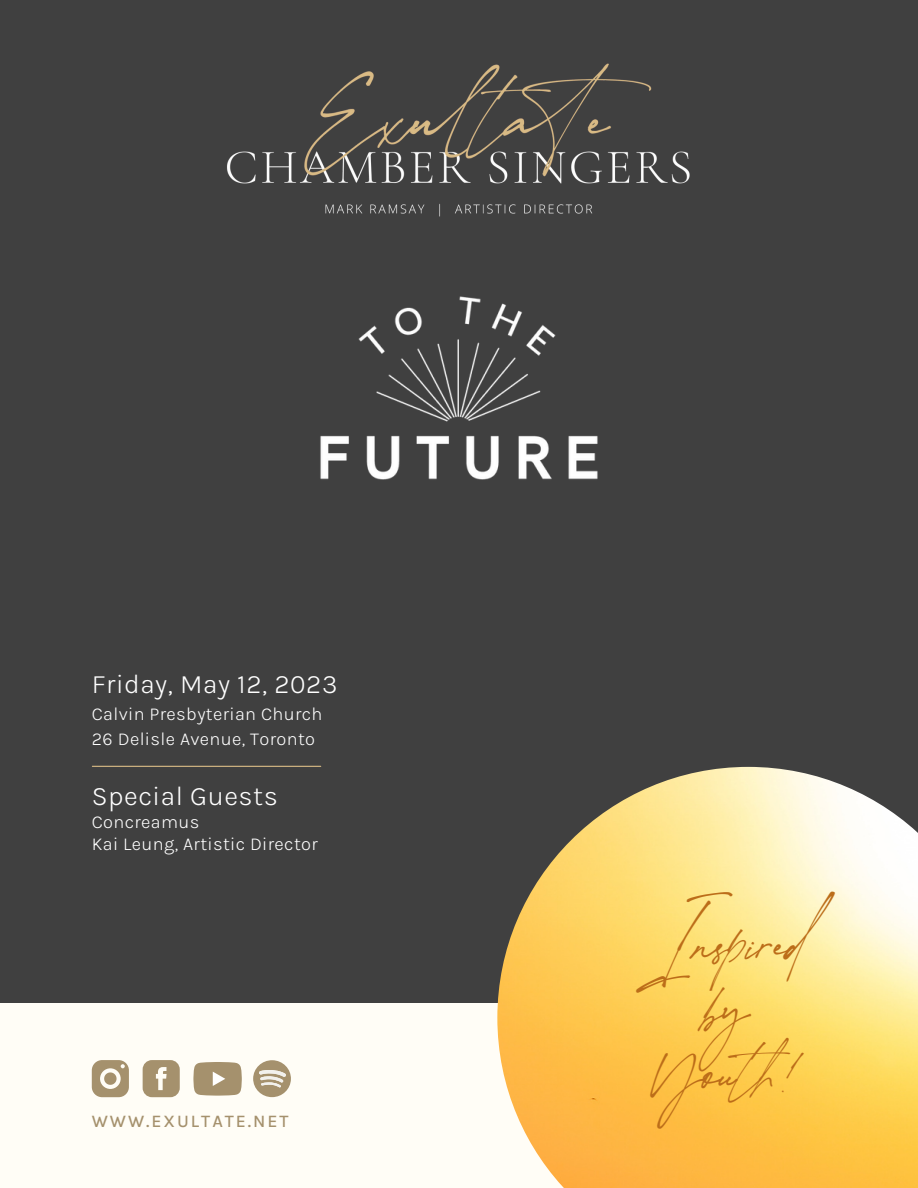
<style>
.page{position:relative;width:918px;height:1188px;background:#404040}
.page>*{position:absolute;margin:0;border:0;box-sizing:border-box;transform-origin:0 0}
.t1{font:46.65px "theimpressionist";color:#bc6d19}
.t2{font:300 27px "Karla";letter-spacing:.02em;color:#fff}
.t3{font:300 18.45px "Karla";letter-spacing:.02em;color:#fff}
.t4{font:500 17.7px "Karla";letter-spacing:.11em;color:#a5916d}
</style>
<div class="page">
<img style="left:227px;top:63px;width:463px;height:154px">
<div style="left:0;top:1004px;width:918px;height:184px;background:#fffdf6"></div>
<img style="left:497px;top:767px;width:421px;height:421px">
<svg style="left:143px;top:1060px;width:37px;height:37px"></svg>
<svg style="left:92px;top:1060px;width:37px;height:37px"></svg>
<svg style="left:193px;top:1062px;width:49px;height:34px;background:#b19f80"></svg>
<svg style="left:253px;top:1060px;width:38px;height:37px"></svg>
<img style="left:320px;top:296px;width:278px;height:184px">
<hr style="left:92px;top:766px;width:229px;height:1px;background:#dbbd86">
<p class="t2" style="left:92px;top:668px;width:247px">Friday, May 12, 2023</p>
<p class="t3" style="left:92px;top:703px;width:232px">Calvin Presbyterian Church</p>
<p class="t3" style="left:92px;top:728px;width:225px">26 Delisle Avenue, Toronto</p>
<p class="t2" style="left:92px;top:780px;width:188px">Special Guests</p>
<p class="t3" style="left:92px;top:811px;width:109px">Concreamus</p>
<p class="t3" style="left:92px;top:833px;width:227px">Kai Leung, Artistic Director</p>
<p class="t4" style="left:92px;top:1111px;width:198px">WWW.EXULTATE.NET</p>
<p class="t1" style="left:650px;top:937px;width:193px">Inspired</p>
<p class="t1" style="left:705px;top:1002px;width:73px">by</p>
<p class="t1" style="left:648px;top:1068px;width:161px">Youth!</p>
</div>
